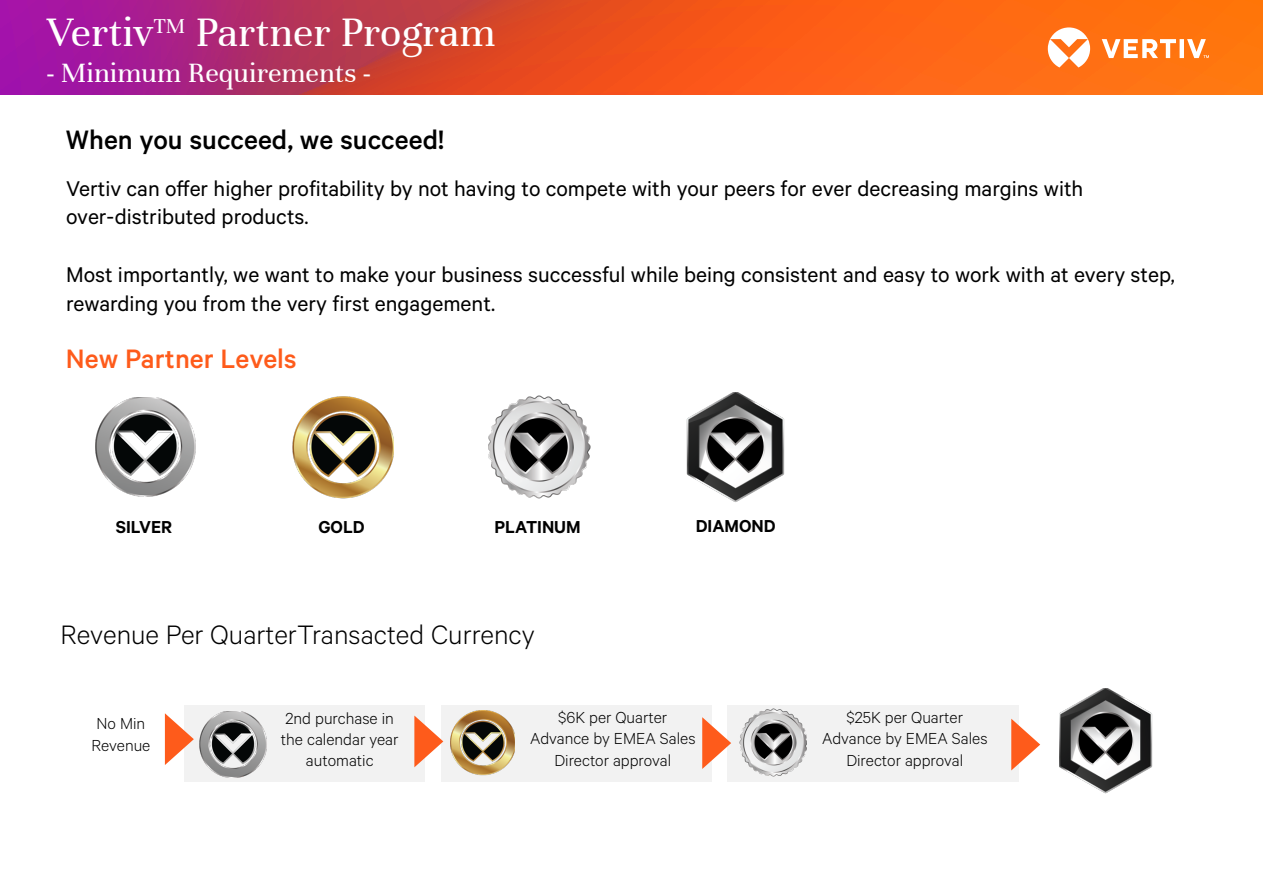
<style>
.page{position:relative;width:1263px;height:893px;background:#fff}
.page>*{position:absolute;margin:0;border:0;box-sizing:border-box;transform-origin:0 0}
.t1{font:45px "Unna";color:#fff}
.t2{font:300 30px "Calibre";color:#000}
.t3{font:500 30px "Calibre";color:#000}
.t4{font:30px "Unna";color:#fff}
.t5{font:500 30px "Calibre";color:#fe5b1b}
.t6{font:24px/28.8px "Calibre";color:#000}
.t7{font:600 19.5px "Calibre";color:#000}
.t8{font:300 18px/21.6px "Calibre";color:#000;text-align:center}
</style>
<div class="page">
<svg style="left:0;top:0;width:1263px;height:94px;background:#dc4a39"></svg>
<svg style="left:1048px;top:27px;width:161px;height:40px"></svg>
<div style="left:185px;top:705px;width:240px;height:77px;background:#f2f2f2"></div>
<div style="left:441px;top:705px;width:270px;height:77px;background:#f2f2f2"></div>
<div style="left:728px;top:705px;width:291px;height:77px;background:#f2f2f2"></div>
<svg style="left:165px;top:713px;width:29px;height:52px"></svg>
<img style="left:687px;top:393px;width:98px;height:109px">
<img style="left:1059px;top:688px;width:94px;height:106px">
<img style="left:292px;top:396px;width:101px;height:103px">
<img style="left:450px;top:710px;width:65px;height:66px">
<img style="left:488px;top:396px;width:102px;height:103px">
<img style="left:740px;top:709px;width:67px;height:68px">
<img style="left:95px;top:397px;width:101px;height:100px">
<img style="left:199px;top:711px;width:68px;height:67px">
<svg style="left:414px;top:716px;width:29px;height:51px"></svg>
<svg style="left:702px;top:717px;width:29px;height:52px"></svg>
<svg style="left:1011px;top:719px;width:29px;height:51px"></svg>
<h1 class="t1" style="left:47px;top:7px;width:450px">Vertiv<sup>TM</sup> Partner Program</h1>
<p class="t4" style="left:47px;top:56px;width:325px">- Minimum Requirements -</p>
<p class="t3" style="left:66px;top:122px;width:379px">When you succeed, we succeed!</p>
<p class="t6" style="left:66px;top:173px;width:1019px">Vertiv can offer higher profitability by not having to compete with your peers for ever decreasing margins with over-distributed products.</p>
<p class="t6" style="left:66px;top:259px;width:1110px">Most importantly, we want to make your business successful while being consistent and easy to work with at every step, rewarding you from the very first engagement.</p>
<p class="t5" style="left:66px;top:341px;width:232px">New Partner Levels</p>
<p class="t7" style="left:116px;top:515px;width:58px">SILVER</p>
<p class="t7" style="left:318px;top:515px;width:48px">GOLD</p>
<p class="t7" style="left:494px;top:515px;width:88px">PLATINUM</p>
<p class="t7" style="left:696px;top:514px;width:81px">DIAMOND</p>
<p class="t2" style="left:60px;top:618px;width:476px">Revenue Per QuarterTransacted Currency</p>
<p class="t8" style="left:91px;top:712px;width:61px;text-align:left">No Min<br>Revenue</p>
<p class="t8" style="left:281px;top:707px;width:119px;line-height:21px">2nd purchase in the calendar year automatic</p>
<p class="t8" style="left:530px;top:705px;width:167px">$6K per Quarter<br>Advance by EMEA Sales<br>Director approval</p>
<p class="t8" style="left:822px;top:706px;width:167px">$25K per Quarter<br>Advance by EMEA Sales<br>Director approval</p>
</div>
